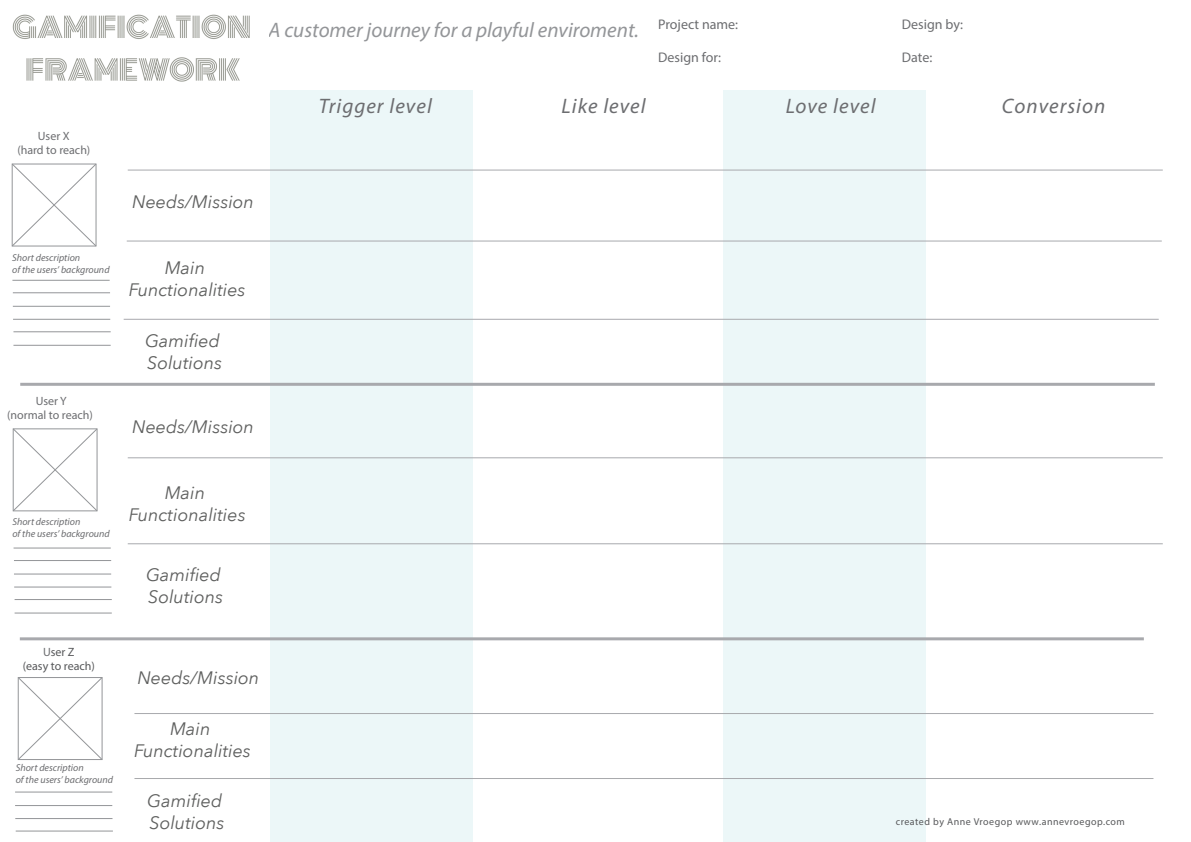
<style>
.page{position:relative;width:1191px;height:842px;background:#fff}
.page>*{position:absolute;margin:0;border:0;box-sizing:border-box;transform-origin:0 0}
.t1{font:italic 21px "Myriad Pro";letter-spacing:.05em;color:#6c6d70}
.t2{font:italic 21px "Myriad Pro";color:#939598}
.t3{font:italic 18px/21.6px "Avenir Next";color:#5e5f5e;text-align:center}
.t4{font:14px "Myriad Pro";color:#6c6d70}
.t5{font:12px/14.4px "Myriad Pro";color:#6c6d70;text-align:center}
.t6{font:12px/14.4px "Myriad Pro";color:#57585a;text-align:center}
.t7{font:italic 10px/12px "Myriad Pro";color:#6c6d70}
.t8{font:10px "Myriad Pro";letter-spacing:.05em;color:#57585a}
.s1{color:#6c6d70}
</style>
<div class="page">
<div style="left:723px;top:91px;width:203px;height:751px;background:#ecf7f8"></div>
<div style="left:270px;top:91px;width:203px;height:751px;background:#ecf7f8"></div>
<hr style="left:20px;top:383px;width:1134px;height:3px;background:#a8a9ad">
<hr style="left:20px;top:637px;width:1123px;height:3px;background:#a8a9ad">
<hr style="left:128px;top:170px;width:1034px;height:1px;background:#a8a9ad">
<hr style="left:127px;top:241px;width:1034px;height:1px;background:#a8a9ad">
<hr style="left:128px;top:458px;width:1034px;height:1px;background:#a8a9ad">
<hr style="left:128px;top:544px;width:1034px;height:1px;background:#a8a9ad">
<hr style="left:134px;top:713px;width:1019px;height:1px;background:#a8a9ad">
<hr style="left:134px;top:778px;width:1019px;height:1px;background:#a8a9ad">
<hr style="left:12px;top:280px;width:98px;height:1px;background:#939598">
<hr style="left:13px;top:292px;width:97px;height:1px;background:#939598">
<hr style="left:13px;top:306px;width:97px;height:1px;background:#939598">
<hr style="left:13px;top:319px;width:97px;height:1px;background:#939598">
<hr style="left:13px;top:331px;width:98px;height:1px;background:#939598">
<hr style="left:13px;top:345px;width:98px;height:1px;background:#939598">
<hr style="left:14px;top:548px;width:97px;height:1px;background:#939598">
<hr style="left:14px;top:560px;width:97px;height:1px;background:#939598">
<hr style="left:14px;top:574px;width:97px;height:1px;background:#939598">
<hr style="left:14px;top:587px;width:97px;height:1px;background:#939598">
<hr style="left:15px;top:599px;width:97px;height:1px;background:#939598">
<hr style="left:15px;top:613px;width:97px;height:1px;background:#939598">
<hr style="left:15px;top:792px;width:97px;height:1px;background:#939598">
<hr style="left:15px;top:805px;width:97px;height:1px;background:#939598">
<hr style="left:15px;top:818px;width:97px;height:1px;background:#939598">
<hr style="left:16px;top:831px;width:97px;height:1px;background:#939598">
<hr style="left:124px;top:319px;width:1034px;height:1px;background:#a8a9ad">
<img style="left:12px;top:14px;width:238px;height:68px">
<svg style="left:11px;top:163px;width:86px;height:84px"></svg>
<svg style="left:12px;top:428px;width:86px;height:84px"></svg>
<svg style="left:17px;top:677px;width:86px;height:83px"></svg>
<p class="t5" style="left:17px;top:129px;width:75px">User X<br>(hard to reach)</p>
<p class="t7" style="left:12px;top:251px;width:99px">Short description<br>of the users’ background</p>
<p class="t5" style="left:7px;top:393px;width:87px">User Y<br>(normal to reach)</p>
<p class="t2" style="left:269px;top:17px;width:372px">A customer journey for a playful enviroment.</p>
<p class="t4" style="left:658px;top:15px;width:81px">Project name:</p>
<p class="t4" style="left:658px;top:49px;width:64px">Design for:</p>
<p class="t4" style="left:901px;top:15px;width:63px">Design by:</p>
<p class="t4" style="left:901px;top:49px;width:32px">Date:</p>
<p class="t1" style="left:319px;top:93px;width:114px">Trigger level</p>
<p class="t1" style="left:561px;top:93px;width:86px">Like level</p>
<p class="t1" style="left:785px;top:93px;width:91px">Love level</p>
<p class="t1" style="left:1002px;top:93px;width:105px">Conversion</p>
<p class="t3" style="left:132px;top:190px;width:123px">Needs/Mission</p>
<p class="t3" style="left:129px;top:256px;width:118px">Main<br>Functionalities</p>
<p class="t3" style="left:145px;top:329px;width:79px;text-align:left">Gamified<br>Solutions</p>
<p class="t3" style="left:132px;top:415px;width:123px">Needs/Mission</p>
<p class="t7" style="left:12px;top:515px;width:99px">Short description<br>of the users’ background</p>
<p class="t3" style="left:129px;top:481px;width:118px">Main<br>Functionalities</p>
<p class="t3" style="left:146px;top:563px;width:79px;text-align:left">Gamified<br>Solutions</p>
<p class="t6" style="left:23px;top:644px;width:74px"><span class="s1">U</span>ser Z<br>(easy to reach)</p>
<p class="t7" style="left:16px;top:762px;width:99px">Short description<br>of the users’ background</p>
<p class="t3" style="left:137px;top:666px;width:123px">Needs/Mission</p>
<p class="t3" style="left:134px;top:717px;width:118px">Main<br>Functionalities</p>
<p class="t3" style="left:147px;top:789px;width:79px;text-align:left">Gamified<br>Solutions</p>
<p class="t8" style="left:895px;top:815px;width:231px">created by Anne Vroegop www.annevroegop.com</p>
</div>
